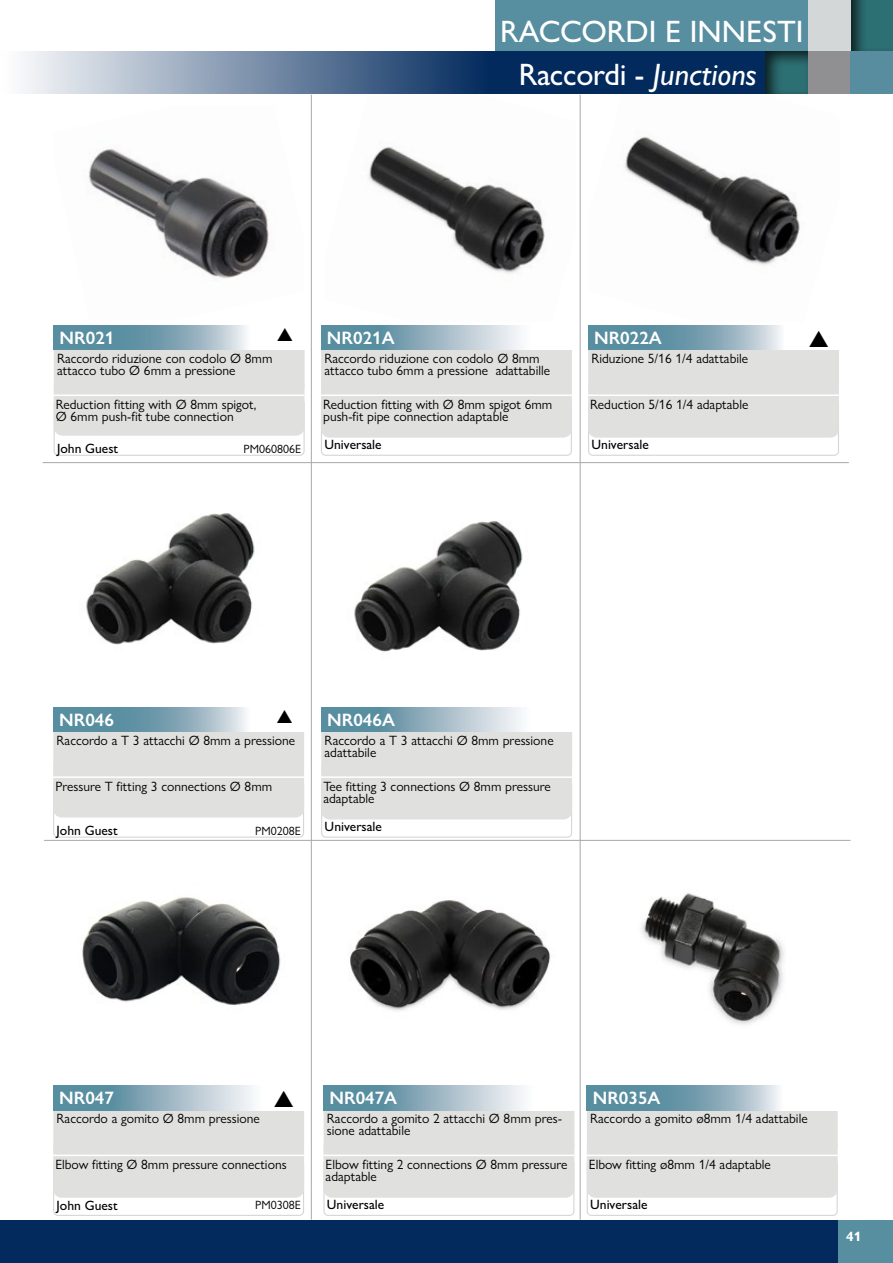
<style>
.page{position:relative;width:893px;height:1263px;background:#fff}
.page>*{position:absolute;margin:0;border:0;box-sizing:border-box;transform-origin:0 0}
.t1{font:500 31.05px/42.5px "Gill Sans Nova";letter-spacing:-.005em;color:#fff}
.t2{font:600 18px "Gill Sans Nova";color:#fff}
.t3{font:13.5px/12px "Gill Sans Nova";color:#000}
.t4{font:500 13.5px "Gill Sans Nova";color:#000}
.t5{font:700 13.5px "Gill Sans Nova";color:#fff}
.t6{font:12px "Gill Sans Nova";color:#000}
.s1{font-style:italic}
</style>
<div class="page">
<div style="left:0;top:1220px;width:893px;height:43px;background:#022a5d"></div>
<div style="left:838px;top:1220px;width:55px;height:43px;background:#578ea0"></div>
<img style="left:86px;top:513px;width:169px;height:132px">
<img style="left:354px;top:521px;width:169px;height:131px">
<img style="left:325px;top:93px;width:250px;height:180px">
<img style="left:589px;top:93px;width:250px;height:172px">
<img style="left:82px;top:897px;width:199px;height:109px">
<img style="left:350px;top:900px;width:201px;height:111px">
<img style="left:641px;top:893px;width:143px;height:132px">
<img style="left:88px;top:148px;width:181px;height:131px">
<div style="left:53px;top:780px;width:251px;height:58px;border:1px solid #d4d6d8;border-radius:4px"></div>
<div style="left:53px;top:760px;width:251px;height:57px;background:#e0e0df;border-radius:9px"></div>
<div style="left:53px;top:719px;width:251px;height:57px;background:#e0e0df;border-radius:9px"></div>
<svg style="left:53px;top:707px;width:210px;height:25px;background:#88abb9"></svg>
<div style="left:263px;top:707px;width:41px;height:25px;background:#fff"></div>
<hr style="left:53px;top:776px;width:251px;height:2px;background:#fff">
<div style="left:321px;top:780px;width:251px;height:58px;border:1px solid #d4d6d8;border-radius:4px"></div>
<div style="left:321px;top:760px;width:251px;height:59px;background:#e0e0df;border-radius:9px"></div>
<div style="left:321px;top:719px;width:251px;height:57px;background:#e0e0df;border-radius:9px"></div>
<svg style="left:321px;top:707px;width:210px;height:25px;background:#97b5c1"></svg>
<div style="left:531px;top:707px;width:41px;height:25px;background:#fff"></div>
<hr style="left:321px;top:776px;width:251px;height:2px;background:#fff">
<div style="left:321px;top:398px;width:251px;height:58px;border:1px solid #d4d6d8;border-radius:4px"></div>
<div style="left:321px;top:378px;width:251px;height:60px;background:#e0e0df;border-radius:9px"></div>
<div style="left:321px;top:337px;width:251px;height:57px;background:#e0e0df;border-radius:9px"></div>
<svg style="left:321px;top:325px;width:210px;height:25px;background:#97b5c2"></svg>
<div style="left:531px;top:325px;width:41px;height:25px;background:#fff"></div>
<hr style="left:321px;top:394px;width:251px;height:2px;background:#fff">
<div style="left:588px;top:398px;width:251px;height:58px;border:1px solid #d4d6d8;border-radius:4px"></div>
<div style="left:588px;top:378px;width:251px;height:60px;background:#e0e0df;border-radius:9px"></div>
<div style="left:588px;top:337px;width:251px;height:57px;background:#e0e0df;border-radius:9px"></div>
<svg style="left:588px;top:325px;width:210px;height:25px;background:#88abb9"></svg>
<div style="left:798px;top:325px;width:41px;height:25px;background:#fff"></div>
<hr style="left:588px;top:394px;width:251px;height:2px;background:#fff">
<div style="left:53px;top:1158px;width:251px;height:58px;border:1px solid #d4d6d8;border-radius:4px"></div>
<div style="left:53px;top:1138px;width:251px;height:60px;background:#e0e0df;border-radius:9px"></div>
<div style="left:53px;top:1097px;width:251px;height:57px;background:#e0e0df;border-radius:9px"></div>
<svg style="left:53px;top:1085px;width:210px;height:25px;background:#97b5c1"></svg>
<div style="left:263px;top:1085px;width:41px;height:25px;background:#fff"></div>
<hr style="left:53px;top:1154px;width:251px;height:2px;background:#fff">
<div style="left:323px;top:1158px;width:251px;height:58px;border:1px solid #d4d6d8;border-radius:4px"></div>
<div style="left:324px;top:1138px;width:250px;height:60px;background:#e0e0df;border-radius:9px"></div>
<div style="left:324px;top:1097px;width:250px;height:57px;background:#e0e0df;border-radius:9px"></div>
<svg style="left:324px;top:1085px;width:210px;height:25px;background:#97b5c2"></svg>
<div style="left:534px;top:1085px;width:40px;height:25px;background:#fff"></div>
<hr style="left:323px;top:1154px;width:251px;height:2px;background:#fff">
<div style="left:587px;top:1158px;width:251px;height:58px;border:1px solid #d4d6d8;border-radius:4px"></div>
<div style="left:587px;top:1138px;width:251px;height:60px;background:#e0e0df;border-radius:9px"></div>
<div style="left:587px;top:1097px;width:251px;height:57px;background:#e0e0df;border-radius:9px"></div>
<svg style="left:587px;top:1085px;width:210px;height:25px;background:#88acba"></svg>
<div style="left:797px;top:1085px;width:41px;height:25px;background:#fff"></div>
<hr style="left:586px;top:1154px;width:252px;height:2px;background:#fff">
<div style="left:54px;top:398px;width:251px;height:58px;border:1px solid #d4d6d8;border-radius:4px"></div>
<div style="left:54px;top:378px;width:251px;height:58px;background:#e0e0df;border-radius:9px"></div>
<div style="left:54px;top:337px;width:251px;height:57px;background:#e0e0df;border-radius:9px"></div>
<svg style="left:54px;top:325px;width:210px;height:25px;background:#88acba"></svg>
<div style="left:264px;top:325px;width:41px;height:25px;background:#fff"></div>
<hr style="left:53px;top:394px;width:252px;height:2px;background:#fff">
<div style="left:495px;top:0;width:315px;height:52px;background:#578ea0"></div>
<svg style="left:23px;top:51px;width:740px;height:42px;background:#4e6a8d"></svg>
<div style="left:848px;top:0;width:45px;height:53px;background:#000;opacity:.75"></div>
<div style="left:763px;top:51px;width:46px;height:45px;background:#000;opacity:.75"></div>
<div style="left:808px;top:0;width:42px;height:51px;background:#d4d7d8"></div>
<div style="left:808px;top:51px;width:42px;height:42px;background:#909093"></div>
<div style="left:850px;top:51px;width:43px;height:42px;background:#578d9f"></div>
<hr style="left:311px;top:95px;width:1px;height:1124px;background:#a8a8a7">
<hr style="left:580px;top:95px;width:1px;height:1124px;background:#a8a8a7">
<hr style="left:43px;top:462px;width:806px;height:1px;background:#a8a8a7">
<hr style="left:44px;top:840px;width:806px;height:1px;background:#a8a8a7">
<h1 class="t1" style="left:519px;top:10px;width:286px;text-indent:-19px">RACCORDI E INNESTI<br>Raccordi - <span class="s1">Junctions</span></h1>
<h2 class="t2" style="left:60px;top:327px;width:56px">NR021</h2>
<h2 class="t2" style="left:327px;top:327px;width:69px">NR021A</h2>
<h2 class="t2" style="left:594px;top:327px;width:69px">NR022A</h2>
<p class="t3" style="left:57px;top:352px;width:217px">Raccordo riduzione con codolo Ø 8mm attacco tubo Ø 6mm a pressione</p>
<p class="t3" style="left:324px;top:352px;width:227px">Raccordo riduzione con codolo Ø 8mm attacco tubo 6mm a pressione adattabille</p>
<p class="t3" style="left:591px;top:352px;width:158px">Riduzione 5/16 1/4 adattabile</p>
<p class="t3" style="left:56px;top:398px;width:202px">Reduction fitting with Ø 8mm spigot,<br>Ø 6mm push-fit tube connection</p>
<p class="t3" style="left:323px;top:398px;width:231px">Reduction fitting with Ø 8mm spigot 6mm push-fit pipe connection adaptable</p>
<p class="t3" style="left:590px;top:398px;width:160px">Reduction 5/16 1/4 adaptable</p>
<p class="t4" style="left:57px;top:441px;width:63px">John Guest</p>
<p class="t6" style="left:244px;top:442px;width:59px">PM060806E</p>
<p class="t4" style="left:324px;top:436px;width:59px">Universale</p>
<p class="t4" style="left:591px;top:436px;width:59px">Universale</p>
<h2 class="t2" style="left:59px;top:709px;width:56px">NR046</h2>
<h2 class="t2" style="left:327px;top:709px;width:69px">NR046A</h2>
<p class="t3" style="left:57px;top:734px;width:240px">Raccordo a T 3 attacchi Ø 8mm a pressione</p>
<p class="t3" style="left:325px;top:734px;width:231px">Raccordo a T 3 attacchi Ø 8mm pressione adattabile</p>
<p class="t3" style="left:55px;top:780px;width:218px">Pressure T fitting 3 connections Ø 8mm</p>
<p class="t3" style="left:323px;top:780px;width:229px">Tee fitting 3 connections Ø 8mm pressure adaptable</p>
<p class="t4" style="left:57px;top:822px;width:63px">John Guest</p>
<p class="t6" style="left:255px;top:824px;width:47px">PM0208E</p>
<p class="t4" style="left:325px;top:818px;width:59px">Universale</p>
<h2 class="t2" style="left:59px;top:1087px;width:56px">NR047</h2>
<h2 class="t2" style="left:329px;top:1087px;width:69px">NR047A</h2>
<h2 class="t2" style="left:593px;top:1087px;width:69px">NR035A</h2>
<p class="t3" style="left:57px;top:1112px;width:205px">Raccordo a gomito Ø 8mm pressione</p>
<p class="t3" style="left:327px;top:1112px;width:237px">Raccordo a gomito 2 attacchi Ø 8mm pres&shy;sione adattabile</p>
<p class="t3" style="left:590px;top:1112px;width:219px">Raccordo a gomito ø8mm 1/4 adattabile</p>
<p class="t3" style="left:55px;top:1158px;width:233px">Elbow fitting Ø 8mm pressure connections</p>
<p class="t3" style="left:326px;top:1158px;width:243px">Elbow fitting 2 connections Ø 8mm pressure adaptable</p>
<p class="t3" style="left:589px;top:1158px;width:183px">Elbow fitting ø8mm 1/4 adaptable</p>
<p class="t4" style="left:57px;top:1197px;width:63px">John Guest</p>
<p class="t6" style="left:255px;top:1197px;width:47px">PM0308E</p>
<p class="t4" style="left:327px;top:1196px;width:59px">Universale</p>
<p class="t4" style="left:590px;top:1196px;width:59px">Universale</p>
<p class="t5" style="left:846px;top:1228px;width:17px">41</p>
</div>
